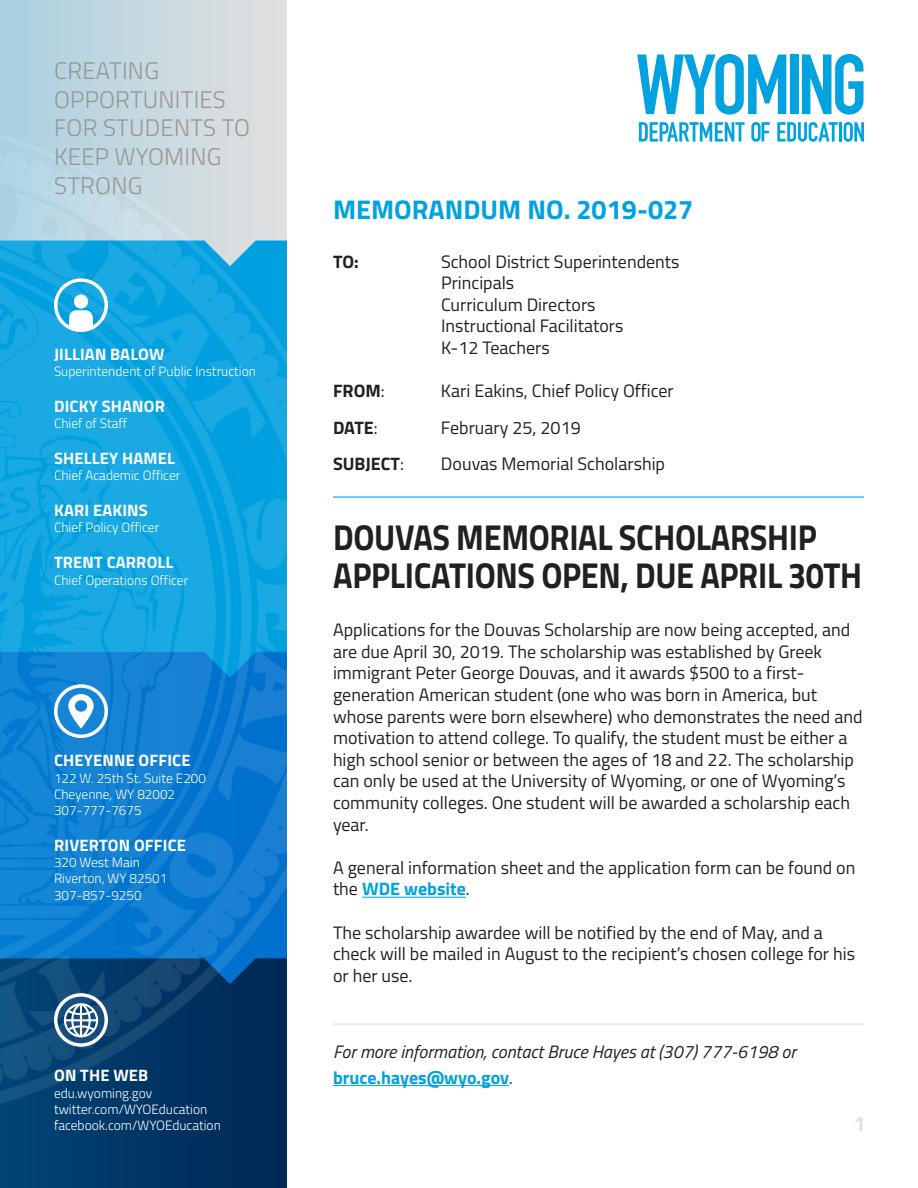
<style>
.page{position:relative;width:918px;height:1188px;background:#fff}
.page>*{position:absolute;margin:0;border:0;box-sizing:border-box;transform-origin:0 0}
.Headline{font:700 36px/37.5px "Titillium Web";letter-spacing:-.01em;color:#231f20;scale:.9 1}
.Section_Title{font:700 27px "Titillium Web";color:#00a2df}
.t1{font:300 24px/28.8px "Titillium Web";letter-spacing:.01em;color:#969696}
.t2{font:700 21px "Titillium Web";color:#e1e1e1}
.t3{font:18px/21.6px "Titillium Web";color:#231f20}
.Contact_Info{font:italic 18px/25.5px "Titillium Web";color:#231f20}
.t4{font:700 18px "Titillium Web";color:#231f20}
.Sidebar_Title{font:700 16.5px "Titillium Web";letter-spacing:.01em;color:#fff}
.Sidebar_Description{font:300 13.5px "Titillium Web";color:#fff}
.s1{font-weight:400}
.s2{font-weight:700;color:#00a2df}
.s3{font-weight:700;font-style:normal;color:#00a2df}
</style>
<div class="page">
<img style="left:0;top:0;width:286px;height:1188px">
<hr style="left:362px;top:897px;width:104px;height:1px;background:#00a2df">
<hr style="left:333px;top:1024px;width:531px;height:1px;background:#dbdfe2">
<hr style="left:333px;top:1085px;width:176px;height:1px;background:#00a2df">
<svg style="left:54px;top:993px;width:54px;height:54px"></svg>
<svg style="left:54px;top:684px;width:54px;height:54px"></svg>
<svg style="left:54px;top:278px;width:54px;height:54px"></svg>
<svg style="left:637px;top:54px;width:149px;height:61px"></svg>
<div style="left:790px;top:55px;width:8px;height:59px;background:#00a2df"></div>
<svg style="left:802px;top:54px;width:62px;height:61px"></svg>
<svg style="left:639px;top:122px;width:106px;height:20px"></svg>
<svg style="left:751px;top:122px;width:19px;height:20px"></svg>
<svg style="left:777px;top:122px;width:61px;height:20px"></svg>
<hr style="left:839px;top:122px;width:3px;height:20px;background:#00a2df">
<svg style="left:844px;top:122px;width:20px;height:20px"></svg>
<hr style="left:333px;top:496px;width:531px;height:2px;background:#00a2df">
<p class="t1" style="left:54px;top:55px;width:197px">CREATING<br>OPPORTUNITIES<br>FOR STUDENTS TO<br>KEEP WYOMING<br>STRONG</p>
<p class="Sidebar_Title" style="left:54px;top:341px;width:112px">JILLIAN BALOW</p>
<p class="Sidebar_Description" style="left:54px;top:361px;width:203px">Superintendent of Public Instruction</p>
<p class="Sidebar_Title" style="left:54px;top:393px;width:112px">DICKY SHANOR</p>
<p class="Sidebar_Description" style="left:54px;top:414px;width:75px">Chief of Staff</p>
<p class="Sidebar_Title" style="left:54px;top:446px;width:122px">SHELLEY HAMEL</p>
<p class="Sidebar_Description" style="left:54px;top:466px;width:128px">Chief Academic Officer</p>
<p class="Sidebar_Title" style="left:54px;top:498px;width:95px">KARI EAKINS</p>
<p class="Sidebar_Description" style="left:54px;top:518px;width:107px">Chief Policy Officer</p>
<p class="Sidebar_Title" style="left:54px;top:550px;width:121px">TRENT CARROLL</p>
<p class="Sidebar_Description" style="left:54px;top:570px;width:136px">Chief Operations Officer</p>
<p class="Sidebar_Title" style="left:54px;top:748px;width:138px">CHEYENNE OFFICE</p>
<p class="Sidebar_Description" style="left:54px;top:768px;width:154px">122 W. 25th St. Suite E200</p>
<p class="Sidebar_Description" style="left:54px;top:784px;width:123px">Cheyenne, WY 82002</p>
<p class="Sidebar_Description" style="left:54px;top:801px;width:89px">307-777-7675</p>
<p class="Sidebar_Title" style="left:54px;top:833px;width:133px">RIVERTON OFFICE</p>
<p class="Sidebar_Description" style="left:54px;top:853px;width:87px">320 West Main</p>
<p class="Sidebar_Description" style="left:54px;top:869px;width:115px">Riverton, WY 82501</p>
<p class="Sidebar_Description" style="left:54px;top:885px;width:89px">307-857-9250</p>
<p class="Sidebar_Title" style="left:54px;top:1063px;width:96px">ON THE WEB</p>
<p class="Sidebar_Description" style="left:54px;top:1083px;width:100px">edu.wyoming.gov</p>
<p class="Sidebar_Description" style="left:54px;top:1099px;width:155px">twitter.com/WYOEducation</p>
<p class="Sidebar_Description" style="left:54px;top:1116px;width:168px">facebook.com/WYOEducation</p>
<p class="Section_Title" style="left:333px;top:189px;width:362px">MEMORANDUM NO. 2019-027</p>
<p class="t4" style="left:333px;top:248px;width:27px">TO:</p>
<p class="t3" style="left:441px;top:250px;width:240px">School District Superintendents</p>
<p class="t3" style="left:441px;top:271px;width:75px">Principals</p>
<p class="t3" style="left:441px;top:293px;width:156px">Curriculum Directors</p>
<p class="t3" style="left:441px;top:314px;width:184px">Instructional Facilitators</p>
<p class="t3" style="left:441px;top:336px;width:110px">K-12 Teachers</p>
<p class="t4" style="left:333px;top:377px;width:53px">FROM<span class="s1">:</span></p>
<p class="t3" style="left:441px;top:379px;width:234px">Kari Eakins, Chief Policy Officer</p>
<p class="t4" style="left:333px;top:414px;width:46px">DATE<span class="s1">:</span></p>
<p class="t3" style="left:441px;top:416px;width:141px">February 25, 2019</p>
<p class="t4" style="left:333px;top:450px;width:72px">SUBJECT<span class="s1">:</span></p>
<p class="t3" style="left:441px;top:452px;width:226px">Douvas Memorial Scholarship</p>
<p class="Headline" style="left:333px;top:517px;width:589px">DOUVAS MEMORIAL SCHOLARSHIP<br>APPLICATIONS OPEN, DUE APRIL 30TH</p>
<p class="t3" style="left:333px;top:618px;width:531px">Applications for the Douvas Scholarship are now being accepted, and are due April 30, 2019. The scholarship was established by Greek immigrant Peter George Douvas, and it awards $500 to a first&shy;generation American student (one who was born in America, but whose parents were born elsewhere) who demonstrates the need and motivation to attend college. To qualify, the student must be either a high school senior or between the ages of 18 and 22. The scholarship can only be used at the University of Wyoming, or one of Wyoming’s community colleges. One student will be awarded a scholarship each year.</p>
<p class="t3" style="left:333px;top:856px;width:524px">A general information sheet and the application form can be found on the <span class="s2">WDE website</span>.</p>
<p class="t3" style="left:333px;top:921px;width:524px">The scholarship awardee will be notified by the end of May, and a check will be mailed in August to the recipient’s chosen college for his or her use.</p>
<p class="Contact_Info" style="left:333px;top:1038px;width:465px">For more information, contact Bruce Hayes at (307) 777-6198 or <span class="s3">bruce.hayes@wyo.gov</span>.</p>
<p class="t2" style="left:854px;top:1107px;width:13px">1</p>
</div>
